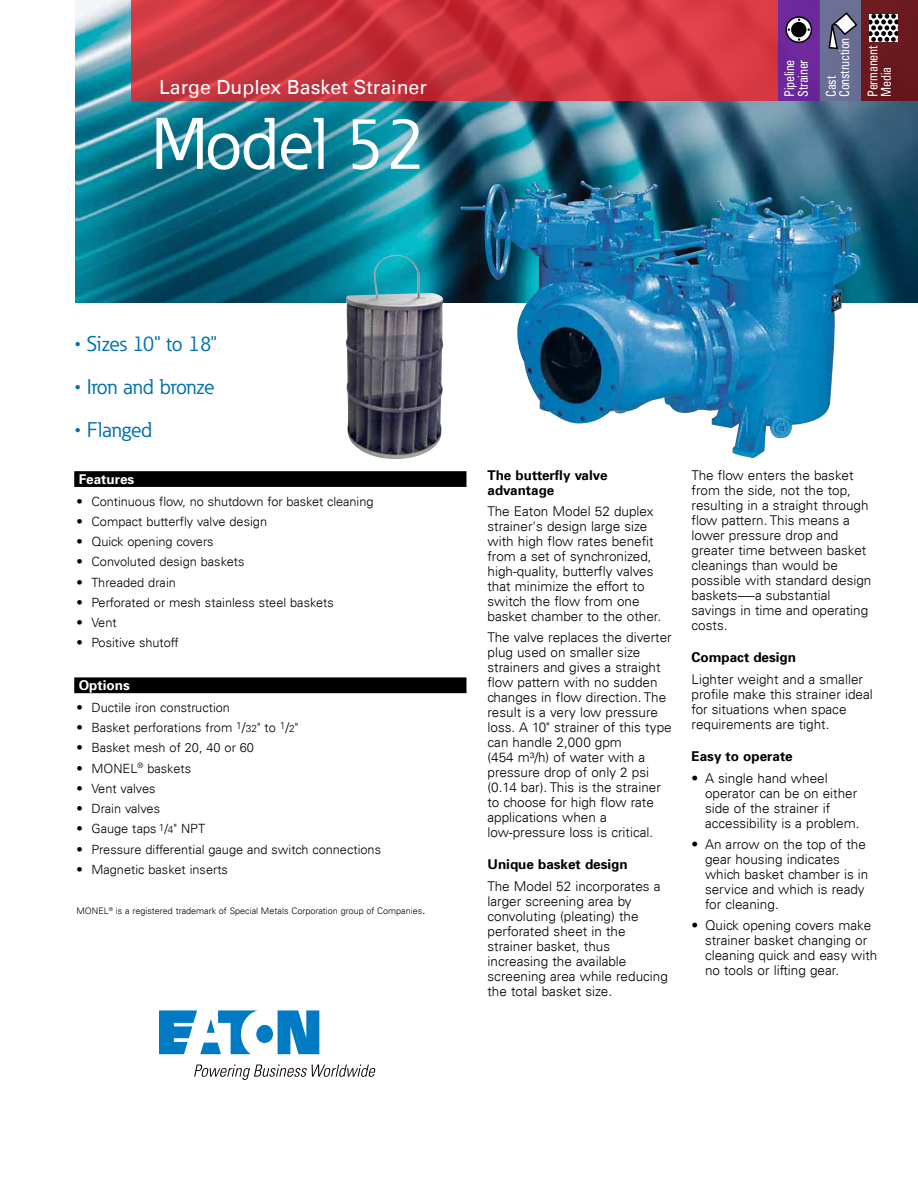
<style>
.page{position:relative;width:918px;height:1188px;background:#fff}
.page>*{position:absolute;margin:0;border:0;box-sizing:border-box;transform-origin:0 0}
.t1{font:72px "Eaton";letter-spacing:-.02em;color:#fff}
.t2{font:21px "Eaton";letter-spacing:-.01em;color:#0070b2}
.t3{font:19.5px "Univers LT";color:#fff}
.t4{font:300 13.5px/15px "Univers LT";color:#000}
.t5{font:condensed 13.5px/13.5px "Univers LT";letter-spacing:-.02em;color:#fff;scale:.9 1}
.t6{font:700 13.5px "Univers";color:#000}
.t7{font:700 13.5px/15px "Univers LT";color:#000}
.t8{font:700 13.5px "Univers";color:#fff}
.t9{font:300 12.75px "Univers LT";color:#000}
.t10{font:300 9px "Univers LT";color:#000}
.s1{font-size:13.5px}
.s2{font-size:10.2px}
.s3{font-size:12.75px}
</style>
<div class="page">
<img style="left:75px;top:0;width:843px;height:303px">
<svg style="left:159px;top:1010px;width:160px;height:44px"></svg>
<svg style="left:194px;top:1065px;width:181px;height:15px"></svg>
<svg style="left:131px;top:0;width:647px;height:101px;background:#ce353f"></svg>
<div style="left:74px;top:471px;width:392px;height:16px;background:#000"></div>
<div style="left:74px;top:677px;width:392px;height:16px;background:#000"></div>
<div style="left:861px;top:0;width:57px;height:101px;background:#6a191e"></div>
<div style="left:820px;top:0;width:41px;height:101px;background:#6a6e93"></div>
<div style="left:778px;top:0;width:42px;height:101px;background:#6c289c"></div>
<svg style="left:786px;top:17px;width:25px;height:25px"></svg>
<div style="left:785px;top:16px;width:27px;height:27px;border:2px solid #000;border-radius:50%"></div>
<div style="left:792px;top:23px;width:14px;height:14px;background:#000;border-radius:50%"></div>
<div style="left:791px;top:22px;width:15px;height:15px;border:2px solid #000;border-radius:50%"></div>
<svg style="left:870px;top:14px;width:28px;height:27px"></svg>
<svg style="left:828px;top:12px;width:30px;height:38px"></svg>
<img style="left:459px;top:181px;width:406px;height:277px">
<img style="left:346px;top:255px;width:97px;height:204px">
<h3 class="t3" style="left:159px;top:76px;width:270px">Large Duplex Basket Strainer</h3>
<h1 class="t1" style="left:151px;top:98px;width:276px">Model 52</h1>
<p class="t5" style="left:782px;top:97px;width:43px;rotate:-90deg">Pipeline<br>Strainer</p>
<p class="t5" style="left:824px;top:97px;width:68px;rotate:-90deg">Cast<br>Construction</p>
<p class="t5" style="left:866px;top:97px;width:59px;rotate:-90deg">Permanent<br>Media</p>
<h2 class="t2" style="left:75px;top:330px;width:144px">• Sizes 10" to 18"</h2>
<h2 class="t2" style="left:75px;top:373px;width:141px">• Iron and bronze</h2>
<h2 class="t2" style="left:75px;top:416px;width:79px">• Flanged</h2>
<p class="t8" style="left:79px;top:470px;width:57px">Features</p>
<p class="t9" style="left:76px;top:493px;width:299px">• Continuous flow, no shutdown for basket cleaning</p>
<p class="t9" style="left:76px;top:514px;width:192px">• Compact butterfly valve design</p>
<p class="t9" style="left:76px;top:534px;width:139px">• Quick opening covers</p>
<p class="t9" style="left:76px;top:554px;width:170px">• Convoluted design baskets</p>
<p class="t9" style="left:76px;top:574px;width:101px">• Threaded drain</p>
<p class="t9" style="left:76px;top:595px;width:259px">• Perforated or mesh stainless steel baskets</p>
<p class="t9" style="left:76px;top:615px;width:42px">• Vent</p>
<p class="t9" style="left:76px;top:635px;width:104px">• Positive shutoff</p>
<p class="t8" style="left:79px;top:677px;width:53px">Options</p>
<p class="t9" style="left:76px;top:700px;width:155px">• Ductile iron construction</p>
<p class="t9" style="left:76px;top:720px;width:223px">• Basket perforations from <sup>1</sup><span class="s1">/</span><span class="s2">32</span>" to <sup>1</sup><span class="s1">/</span><span class="s2">2</span>"</p>
<p class="t9" style="left:77px;top:740px;width:179px">• Basket mesh of 20, 40 or 60</p>
<p class="t9" style="left:77px;top:760px;width:116px">• MONEL<sup>®</sup> baskets</p>
<p class="t9" style="left:76px;top:781px;width:81px">• Vent valves</p>
<p class="t9" style="left:76px;top:801px;width:85px">• Drain valves</p>
<p class="t9" style="left:76px;top:821px;width:130px">• Gauge taps <sup>1</sup>/<span class="s2">4</span>" NPT</p>
<p class="t9" style="left:76px;top:841px;width:306px">• Pressure differential gauge and switch connections</p>
<p class="t9" style="left:76px;top:862px;width:153px">• Magnetic basket inserts</p>
<p class="t10" style="left:76px;top:906px;width:351px">MONEL<sup>®</sup> is a registered trademark of Special Metals Corporation group of Companies<span class="s3">.</span></p>
<p class="t7" style="left:488px;top:468px;width:122px">The butterfly valve advantage</p>
<p class="t4" style="left:488px;top:504px;width:175px">The Eaton Model 52 duplex strainer's design large size with high flow rates benefit from a set of synchronized, high-quality, butterfly valves that minimize the effort to switch the flow from one basket chamber to the other.</p>
<p class="t4" style="left:488px;top:630px;width:186px">The valve replaces the diverter plug used on smaller size strainers and gives a straight flow pattern with no sudden changes in flow direction. The result is a very low pressure loss. A 10" strainer of this type can handle 2,000 gpm<br>(454 m³/h) of water with a pressure drop of only 2 psi (0.14 bar). This is the strainer to choose for high flow rate applications when a low-pressure loss is critical.</p>
<p class="t6" style="left:488px;top:855px;width:142px">Unique basket design</p>
<p class="t4" style="left:488px;top:879px;width:182px">The Model 52 incorporates a larger screening area by convoluting (pleating) the perforated sheet in the strainer basket, thus increasing the available screening area while reducing the total basket size.</p>
<p class="t4" style="left:692px;top:468px;width:181px">The flow enters the basket from the side, not the top, resulting in a straight through flow pattern. This means a lower pressure drop and greater time between basket cleanings than would be possible with standard design baskets—-a substantial savings in time and operating costs.</p>
<p class="t6" style="left:692px;top:648px;width:106px">Compact design</p>
<p class="t4" style="left:692px;top:672px;width:183px">Lighter weight and a smaller profile make this strainer ideal for situations when space requirements are tight.</p>
<p class="t6" style="left:692px;top:747px;width:103px">Easy to operate</p>
<p class="t4" style="left:705px;top:771px;width:156px;text-indent:-14px">• A single hand wheel operator can be on either side of the strainer if accessibility is a problem.</p>
<p class="t4" style="left:705px;top:837px;width:165px;text-indent:-14px">• An arrow on the top of the gear housing indicates which basket chamber is in service and which is ready for cleaning.</p>
<p class="t4" style="left:705px;top:918px;width:174px;text-indent:-14px">• Quick opening covers make strainer basket changing or cleaning quick and easy with no tools or lifting gear.</p>
</div>
